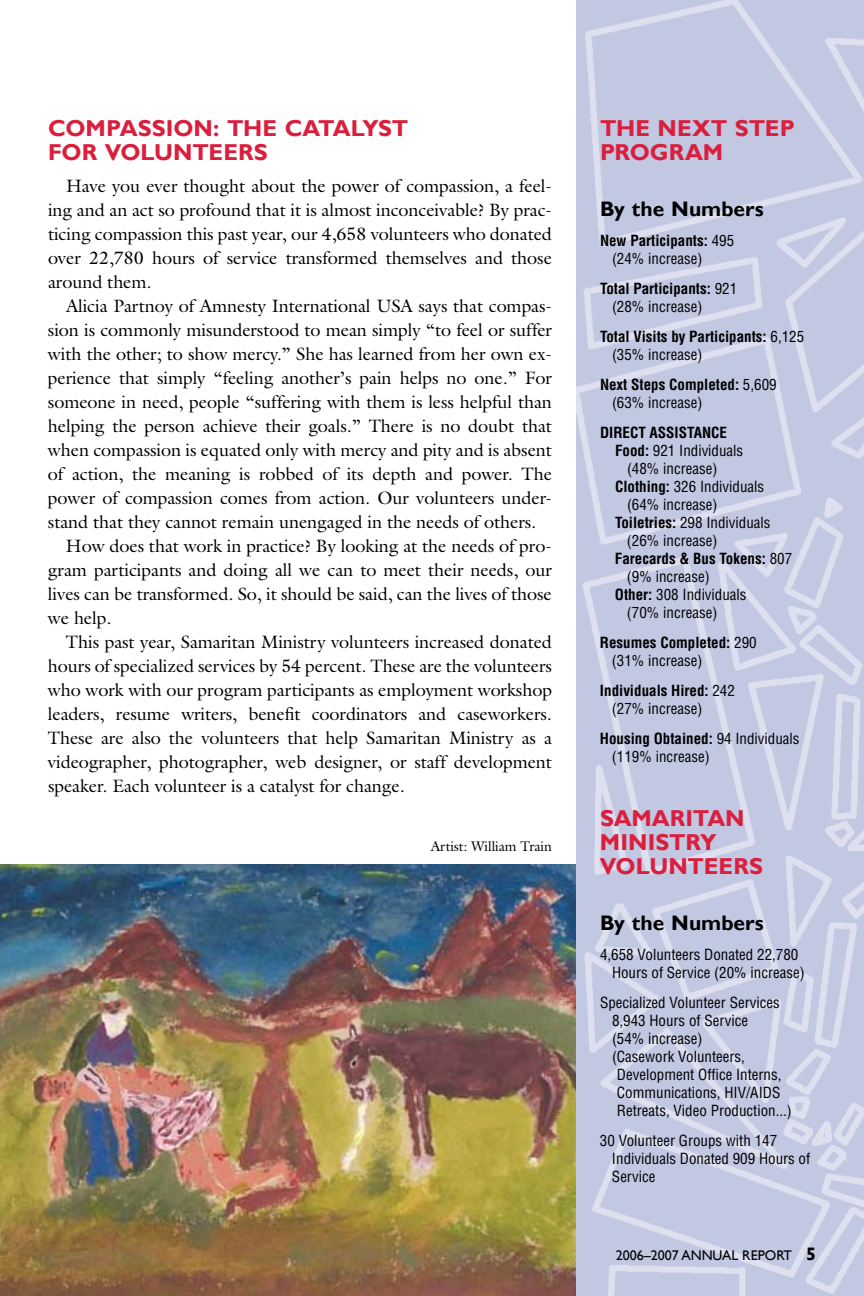
<style>
.page{position:relative;width:864px;height:1296px;background:#fff}
.page>*{position:absolute;margin:0;border:0;box-sizing:border-box;transform-origin:0 0}
.t1{font:700 23px/24px "Gill Sans";color:#da1f3d}
.t2{font:700 21px "Gill Sans";color:#000}
.t3{font:18px/24px "Galliard";letter-spacing:-.005em;color:#000}
.t4{font:condensed 15px/18px "Helvetica LT Std";color:#000}
.t5{font:700 condensed 15px/18px "Helvetica LT Std";color:#000}
.t6{font:14px "Gill Sans";color:#000}
.t7{font:14px "Galliard";letter-spacing:-.005em;color:#000}
.s1{font-weight:400}
.s2{font-weight:700}
</style>
<div class="page">
<img style="left:0;top:864px;width:576px;height:432px">
<img style="left:576px;top:0;width:288px;height:1296px">
<svg style="left:807px;top:1248px;width:8px;height:12px"></svg>
<p class="t1" style="left:48px;top:117px;width:362px">COMPASSION: THE CATALYST<br>FOR VOLUNTEERS</p>
<p class="t3" style="left:48px;top:174px;width:506px;text-indent:18px">Have you ever thought about the power of compassion, a feel&shy;ing and an act so profound that it is almost inconceivable? By prac&shy;ticing compassion this past year, our 4,658 volunteers who donated over 22,780 hours of service transformed themselves and those around them.</p>
<p class="t3" style="left:66px;top:294px;width:487px">Alicia Partnoy of Amnesty International USA says that com-pas-</p>
<p class="t3" style="left:48px;top:318px;width:506px">sion is commonly misunderstood to mean simply “to feel or suffer</p>
<p class="t3" style="left:48px;top:342px;width:506px">with the other; to show mercy.” She has learned from her own ex-</p>
<p class="t3" style="left:48px;top:366px;width:505px">perience that simply “feeling another’s pain helps no one.” For</p>
<p class="t3" style="left:48px;top:390px;width:505px">someone in need, people “suffering with them is less helpful than</p>
<p class="t3" style="left:48px;top:414px;width:506px">helping the person achieve their goals.” There is no doubt that</p>
<p class="t3" style="left:48px;top:438px;width:505px">when compassion is equated only with mercy and pity and is absent</p>
<p class="t3" style="left:48px;top:461px;width:506px">of action, the meaning is robbed of its depth and power. The</p>
<p class="t3" style="left:48px;top:485px;width:506px">power of compassion comes from action. Our volunteers under-</p>
<p class="t3" style="left:48px;top:509px;width:490px">stand that they cannot remain unengaged in the needs of others.</p>
<p class="t3" style="left:66px;top:533px;width:488px">How does that work in practice? By looking at the needs of pro-</p>
<p class="t3" style="left:48px;top:557px;width:505px">gram participants and doing all we can to meet their needs, our</p>
<p class="t3" style="left:48px;top:581px;width:505px">lives can be transformed. So, it should be said, can the lives of those</p>
<p class="t3" style="left:48px;top:605px;width:65px">we help.</p>
<p class="t3" style="left:66px;top:629px;width:487px">This past year, Samaritan Ministry volunteers increased donated</p>
<p class="t3" style="left:48px;top:653px;width:506px">hours of specialized services by 54 percent. These are the volunteers</p>
<p class="t3" style="left:48px;top:677px;width:506px">who work with our program participants as employment workshop</p>
<p class="t3" style="left:48px;top:701px;width:505px">leaders, resume writers, benefit coordinators and caseworkers.</p>
<p class="t3" style="left:48px;top:725px;width:506px">These are also the volunteers that help Samaritan Ministry as a</p>
<p class="t3" style="left:48px;top:750px;width:506px">video- grapher, photographer, web designer, or staff development</p>
<p class="t3" style="left:48px;top:774px;width:358px">speaker. Each volunteer is a catalyst for change.</p>
<p class="t7" style="left:431px;top:838px;width:123px">Artist: William Train</p>
<p class="t1" style="left:600px;top:117px;width:193px">THE NEXT STEP<br>PROGRAM</p>
<p class="t2" style="left:600px;top:196px;width:165px">BY THE N UMBERS</p>
<p class="t5" style="left:612px;top:231px;width:124px;text-indent:-12px">New Participants: <span class="s1">495 (24% increase)</span></p>
<p class="t5" style="left:612px;top:279px;width:127px;text-indent:-12px">Total Participants: <span class="s1">921 (28% increase)</span></p>
<p class="t5" style="left:612px;top:327px;width:194px;text-indent:-12px">Total Visits by Participants: <span class="s1">6,125 (35% increase)</span></p>
<p class="t5" style="left:612px;top:375px;width:166px;text-indent:-12px">Next Steps Completed: <span class="s1">5,609 (63% increase)</span></p>
<p class="t5" style="left:600px;top:423px;width:129px">DIRECT ASSISTANCE</p>
<p class="t4" style="left:615px;top:441px;width:130px"><span class="s2">Food:</span> 921 Individuals</p>
<p class="t4" style="left:627px;top:459px;width:92px">(48% increase)</p>
<p class="t4" style="left:615px;top:477px;width:151px"><span class="s2">Clothing:</span> 326 Individuals</p>
<p class="t4" style="left:627px;top:495px;width:92px">(64% increase)</p>
<p class="t4" style="left:615px;top:513px;width:157px"><span class="s2">Toiletries:</span> 298 Individuals</p>
<p class="t4" style="left:627px;top:531px;width:92px">(26% increase)</p>
<p class="t5" style="left:615px;top:549px;width:179px">Farecards &amp; Bus Tokens: <span class="s1">807</span></p>
<p class="t4" style="left:627px;top:567px;width:84px">(9% increase)</p>
<p class="t4" style="left:615px;top:585px;width:133px"><span class="s2">Other:</span> 308 Individuals</p>
<p class="t4" style="left:627px;top:603px;width:92px">(70% increase)</p>
<p class="t5" style="left:612px;top:633px;width:146px;text-indent:-12px">Resumes Completed: <span class="s1">290 (31% increase)</span></p>
<p class="t5" style="left:612px;top:681px;width:124px;text-indent:-12px">Individuals Hired: <span class="s1">242 (27% increase)</span></p>
<p class="t4" style="left:612px;top:729px;width:189px;text-indent:-12px"><span class="s2">Housing Obtained:</span> 94 Individuals (119% increase)</p>
<p class="t1" style="left:600px;top:807px;width:164px">SAMARITAN<br>MINISTRY<br>VOLUNTEERS</p>
<p class="t2" style="left:600px;top:910px;width:165px">BY THE N UMBERS</p>
<p class="t4" style="left:612px;top:945px;width:194px;text-indent:-12px">4,658 Volunteers Donated 22,780<br>Hours of Service (20% increase)</p>
<p class="t4" style="left:600px;top:993px;width:181px">Specialized Volunteer Services</p>
<p class="t4" style="left:612px;top:1011px;width:138px">8,943 Hours of Service</p>
<p class="t4" style="left:612px;top:1029px;width:92px">(54% increase)</p>
<p class="t4" style="left:612px;top:1047px;width:135px">(Casework Volunteers,</p>
<p class="t4" style="left:617px;top:1065px;width:166px">Development Office Interns,</p>
<p class="t4" style="left:617px;top:1083px;width:165px">Communications, HIV/AIDS</p>
<p class="t4" style="left:617px;top:1101px;width:176px">Retreats, Video Production...)</p>
<p class="t4" style="left:612px;top:1131px;width:200px;text-indent:-12px">30 Volunteer Groups with 147<br>Individuals Donated 909 Hours of<br>Service</p>
<p class="t6" style="left:616px;top:1247px;width:178px">2006–2007 ANNUAL REPORT</p>
</div>
